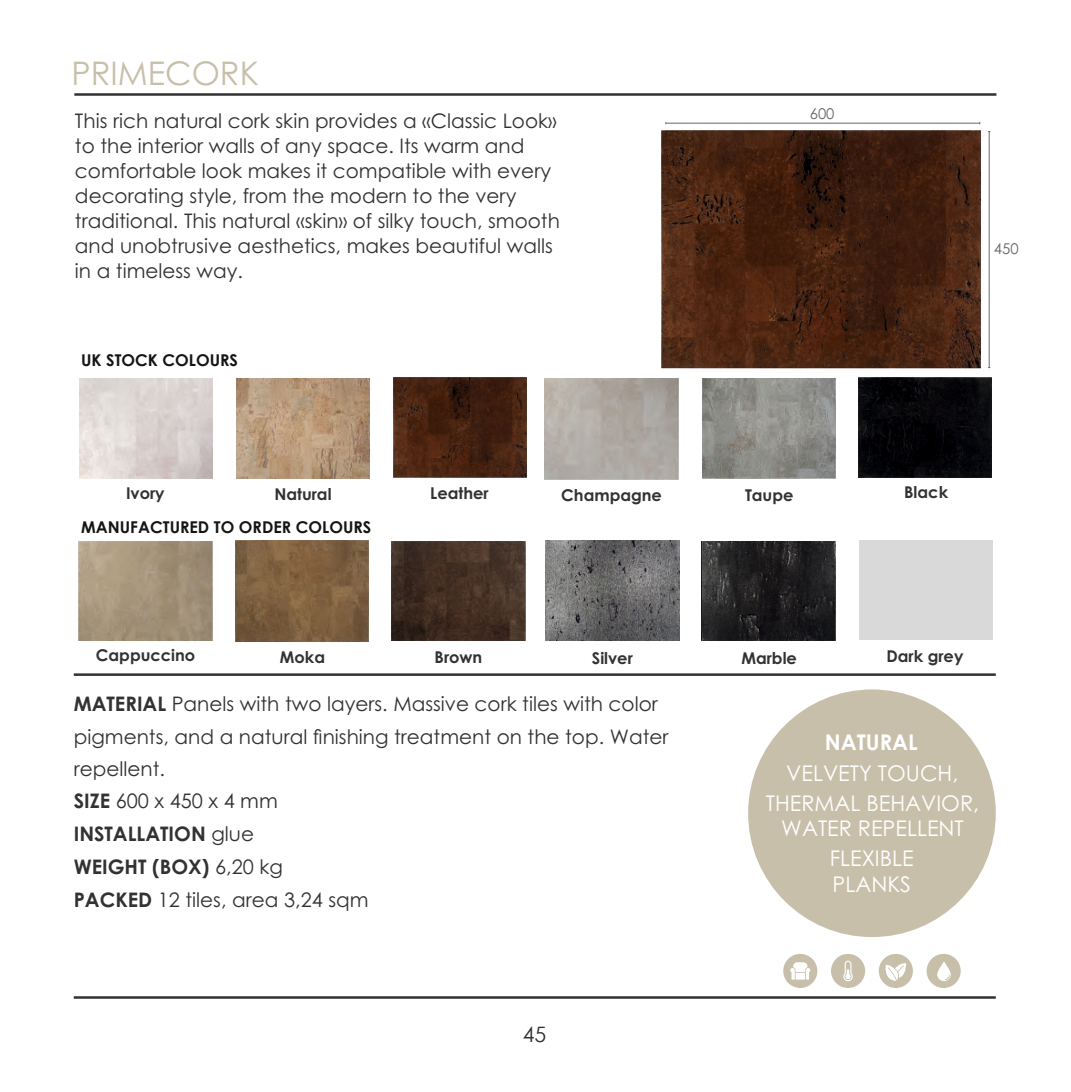
<style>
.page{position:relative;width:1071px;height:1092px;background:#fff}
.page>*{position:absolute;margin:0;border:0;box-sizing:border-box;transform-origin:0 0}
.t1{font:32.5px "Century Gothic";color:#c8bfaa}
.t2{font:21.5px/25.8px "Century Gothic";color:#fff;text-align:center}
.t3{font:700 21.5px "Century Gothic";color:#fff}
.t4{font:21.25px "Century Gothic";color:#323232}
.t5{font:20px/25px "Century Gothic";color:#323232}
.t6{font:700 16.25px "Century Gothic";color:#323232}
.t7{font:700 16.25px "Century Gothic";color:#141413}
.t8{font:15px "Century Gothic";color:#686868}
.s1{font-weight:700}
</style>
<div class="page">
<hr style="left:666px;top:123px;width:313px;height:1px;background:#686868">
<hr style="left:988px;top:131px;width:1px;height:236px;background:#686868">
<hr style="left:74px;top:93px;width:922px;height:3px;background:#323232">
<hr style="left:74px;top:996px;width:921px;height:2px;background:#323232">
<hr style="left:74px;top:673px;width:921px;height:2px;background:#323232">
<div style="left:747px;top:689px;width:248px;height:248px;background:#c8bfaa;border-radius:50%"></div>
<svg style="left:783px;top:954px;width:34px;height:33px"></svg>
<svg style="left:831px;top:954px;width:33px;height:33px"></svg>
<svg style="left:878px;top:954px;width:34px;height:33px"></svg>
<svg style="left:926px;top:954px;width:34px;height:33px"></svg>
<img style="left:858px;top:377px;width:133px;height:101px">
<img style="left:392px;top:541px;width:133px;height:100px">
<img style="left:79px;top:541px;width:133px;height:99px">
<img style="left:545px;top:378px;width:133px;height:101px">
<img style="left:79px;top:378px;width:133px;height:101px">
<img style="left:393px;top:378px;width:133px;height:99px">
<img style="left:702px;top:542px;width:133px;height:98px">
<img style="left:235px;top:541px;width:134px;height:100px">
<img style="left:236px;top:378px;width:134px;height:101px">
<img style="left:545px;top:540px;width:134px;height:100px">
<img style="left:702px;top:378px;width:133px;height:100px">
<div style="left:858px;top:540px;width:133px;height:100px;background:#d9d9d9"></div>
<img style="left:661px;top:130px;width:319px;height:238px">
<h1 class="t1" style="left:71px;top:61px;width:189px">PRIMECORK</h1>
<p class="t5" style="left:75px;top:110px;width:486px">This rich natural cork skin provides a «Classic Look» to the interior walls of any space. Its warm and comfortable look makes it compatible with every decorating style, from the modern to the very traditional. This natural «skin» of silky touch, smooth and unobtrusive aesthetics, makes beautiful walls in a timeless way.</p>
<p class="t7" style="left:81px;top:350px;width:158px">UK STOCK COLOURS</p>
<p class="t8" style="left:809px;top:108px;width:26px">600</p>
<p class="t8" style="left:993px;top:243px;width:26px">450</p>
<p class="t6" style="left:126px;top:486px;width:40px">Ivory</p>
<p class="t6" style="left:274px;top:488px;width:59px">Natural</p>
<p class="t6" style="left:430px;top:487px;width:60px">Leather</p>
<p class="t6" style="left:744px;top:488px;width:50px">Taupe</p>
<p class="t6" style="left:561px;top:488px;width:102px">Champagne</p>
<p class="t6" style="left:903px;top:486px;width:45px">Black</p>
<p class="t7" style="left:81px;top:516px;width:291px">MANUFACTURED TO ORDER COLOURS</p>
<p class="t6" style="left:96px;top:649px;width:101px">Cappuccino</p>
<p class="t6" style="left:591px;top:652px;width:42px">Silver</p>
<p class="t6" style="left:280px;top:650px;width:47px">Moka</p>
<p class="t6" style="left:434px;top:650px;width:49px">Brown</p>
<p class="t6" style="left:741px;top:652px;width:57px">Marble</p>
<p class="t6" style="left:886px;top:650px;width:79px">Dark grey</p>
<p class="t5" style="left:74px;top:689px;width:596px;line-height:32.5px"><span class="s1">MATERIAL</span> Panels with two layers. Massive cork tiles with color pigments, and a natural finishing treatment on the top. Water repellent.<br><span class="s1">SIZE</span> 600 x 450 x 4 mm<br><span class="s1">INSTALLATION</span> glue<br><span class="s1">WEIGHT (BOX)</span> 6,20 kg<br><span class="s1">PACKED</span> 12 tiles, area 3,24 sqm</p>
<p class="t4" style="left:522px;top:1026px;width:25px">45</p>
<p class="t3" style="left:824px;top:734px;width:94px">NATURAL</p>
<p class="t2" style="left:786px;top:762px;width:173px">VELVETY TOUCH,</p>
<p class="t2" style="left:765px;top:791px;width:215px">THERMAL BEHAVIOR,<br>WATER REPELLENT</p>
<p class="t2" style="left:829px;top:847px;width:86px;text-align:left">FLEXIBLE<br>PLANKS</p>
</div>
